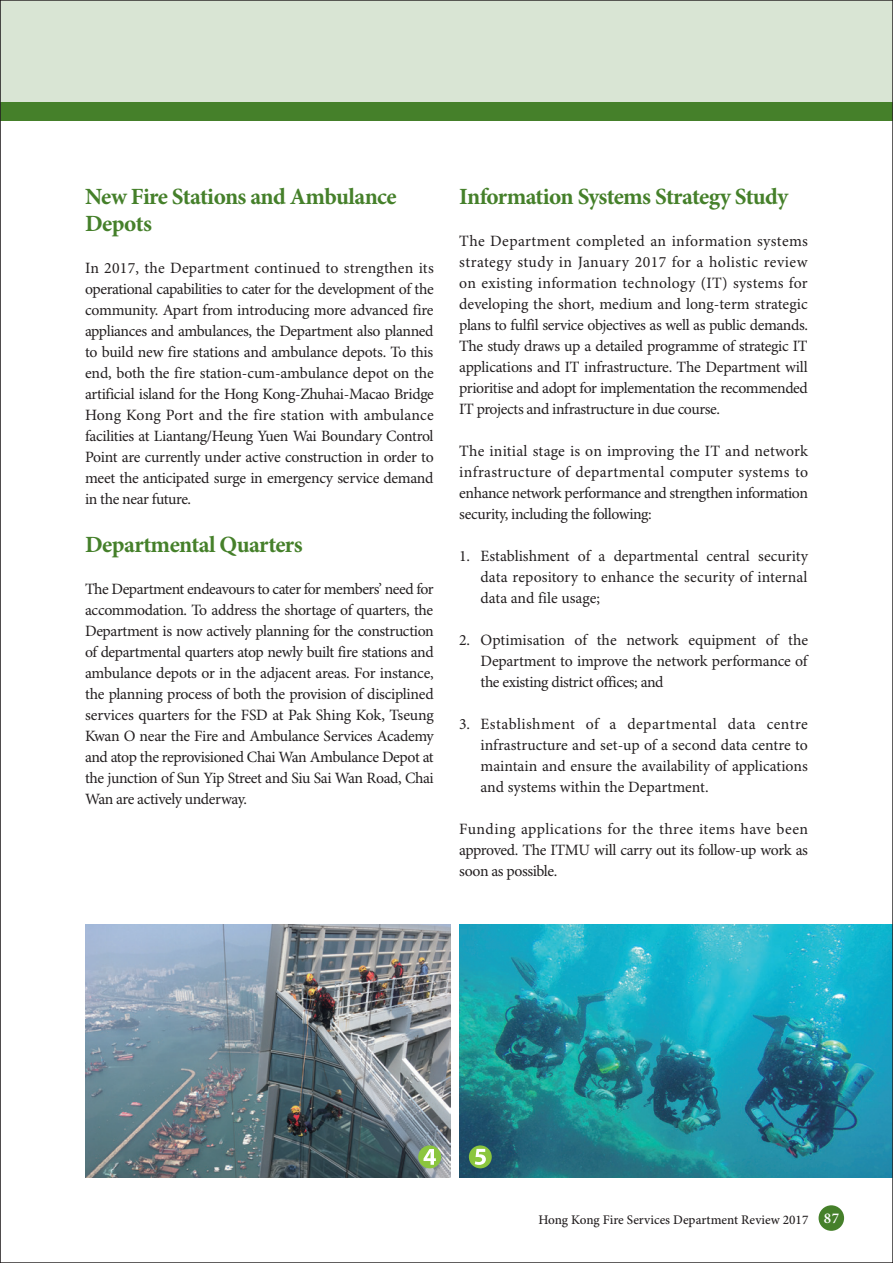
<style>
.page{position:relative;width:893px;height:1263px;background:#fff}
.page>*{position:absolute;margin:0;border:0;box-sizing:border-box;transform-origin:0 0}
.Eng_Sub-Heading_01{font:700 23.25px/27px "Minion Pro";letter-spacing:-.03em;color:#45802a}
.Eng_Boay_Text{font:15.75px/21px "Minion Pro";letter-spacing:-.02em;color:#231f20;text-align:justify}
.t1{font:600 15px "Minion Pro";color:#fff}
.t2{font:500 13.2px "Minion Pro";color:#231f20}
</style>
<div class="page">
<img style="left:85px;top:925px;width:366px;height:253px">
<img style="left:459px;top:925px;width:432px;height:253px">
<div style="left:0;top:0;width:893px;height:121px;background:#45802a"></div>
<div style="left:0;top:0;width:893px;height:102px;background:#d9e5d4"></div>
<div style="left:819px;top:1205px;width:25px;height:26px;background:#45802a;border-radius:50%"></div>
<div style="left:418px;top:1145px;width:23px;height:23px;background:#8bc63e;border-radius:50%"></div>
<svg style="left:423px;top:1149px;width:13px;height:16px"></svg>
<div style="left:469px;top:1145px;width:23px;height:23px;background:#8bc63e;border-radius:50%"></div>
<svg style="left:475px;top:1149px;width:11px;height:16px"></svg>
<p class="Eng_Sub-Heading_01" style="left:85px;top:184px;width:313px">New Fire Stations and Ambulance<br>Depots</p>
<p class="Eng_Boay_Text" style="left:85px;top:258px;width:350px">In 2017, the Department continued to strengthen its operational capabilities to cater for the development of the community. Apart from introducing more advanced fire appliances and ambulances, the Department also planned to build new fire stations and ambulance depots. To this end, both the fire station-cum-ambulance depot on the artificial island for the Hong Kong-Zhuhai-Macao Bridge Hong Kong Port and the fire station with ambulance facilities at Liantang/Heung Yuen Wai Boundary Control Point are currently under active construction in order to meet the anticipated surge in emergency service demand in the near future.</p>
<p class="Eng_Sub-Heading_01" style="left:85px;top:532px;width:219px">Departmental Quarters</p>
<p class="Eng_Boay_Text" style="left:85px;top:579px;width:350px">The Department endeavours to cater for members’ need for accommodation. To address the shortage of quarters, the Department is now actively planning for the construction of departmental quarters atop newly built fire stations and ambulance depots or in the adjacent areas. For instance, the planning process of both the provision of disciplined services quarters for the FSD at Pak Shing Kok, Tseung Kwan O near the Fire and Ambulance Services Academy and atop the reprovisioned Chai Wan Ambulance Depot at the junction of Sun Yip Street and Siu Sai Wan Road, Chai Wan are actively underway.</p>
<p class="Eng_Sub-Heading_01" style="left:459px;top:184px;width:330px">Information Systems Strategy Study</p>
<p class="Eng_Boay_Text" style="left:459px;top:231px;width:350px">The Department completed an information systems strategy study in January 2017 for a holistic review on existing information technology (IT) systems for developing the short, medium and long-term strategic plans to fulfil service objectives as well as public demands.<br>The study draws up a detailed programme of strategic IT applications and IT infrastructure. The Department will prioritise and adopt for implementation the recommended IT projects and infrastructure in due course.</p>
<p class="Eng_Boay_Text" style="left:459px;top:441px;width:350px">The initial stage is on improving the IT and network infrastructure of departmental computer systems to enhance network performance and strengthen information security, including the following:</p>
<p class="Eng_Boay_Text" style="left:480px;top:546px;width:329px;text-indent:-21px">1. Establishment of a departmental central security data repository to enhance the security of internal data and file usage;</p>
<p class="Eng_Boay_Text" style="left:480px;top:630px;width:329px;text-indent:-21px">2. Optimisation of the network equipment of the Department to improve the network performance of the existing district offices; and</p>
<p class="Eng_Boay_Text" style="left:480px;top:714px;width:329px;text-indent:-21px">3. Establishment of a departmental data centre infrastructure and set-up of a second data centre to maintain and ensure the availability of applications and systems within the Department.</p>
<p class="Eng_Boay_Text" style="left:459px;top:819px;width:350px">Funding applications for the three items have been approved. The ITMU will carry out its follow-up work as soon as possible.</p>
<p class="t2" style="left:538px;top:1212px;width:272px">Hong Kong Fire Services Department Review 2017</p>
<p class="t1" style="left:824px;top:1209px;width:17px">87</p>
</div>
